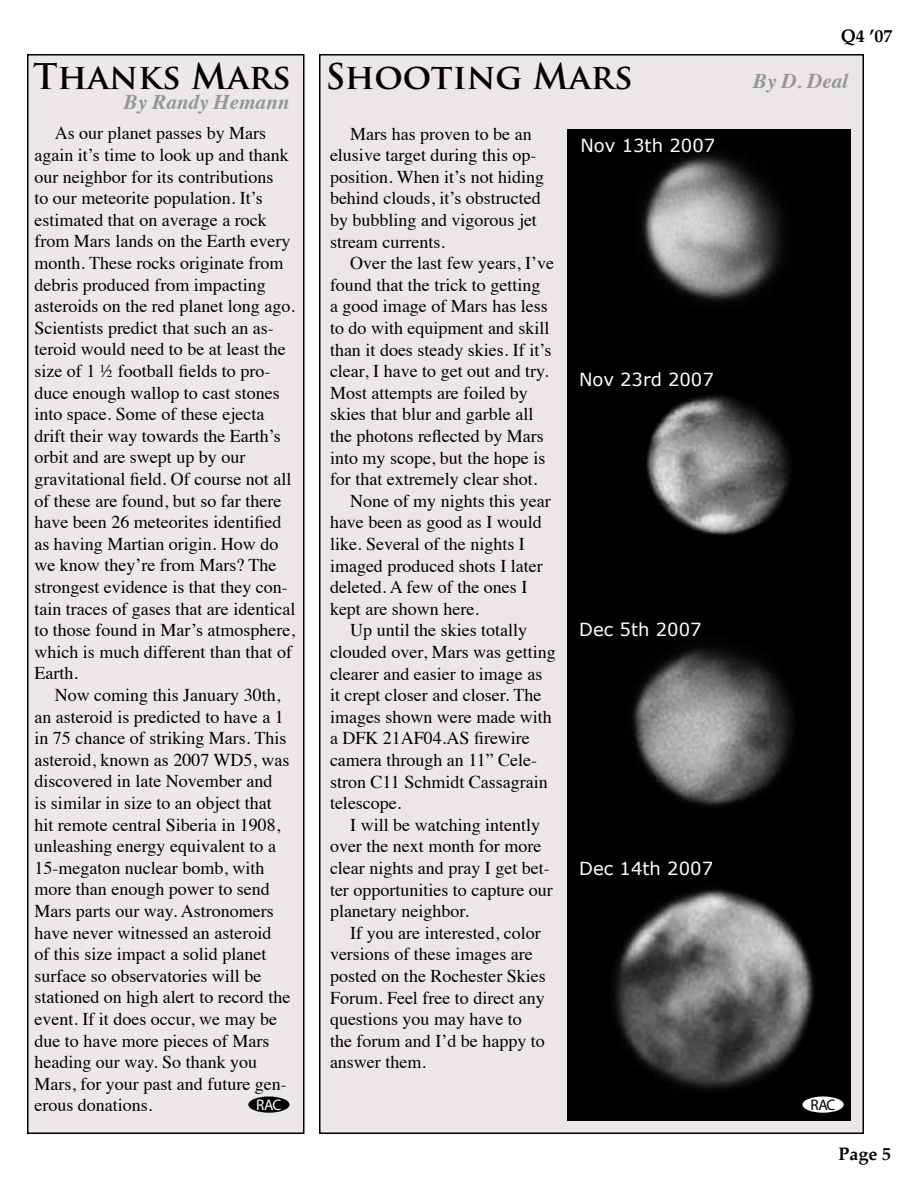
<style>
.page{position:relative;width:918px;height:1188px;background:#fff}
.page>*{position:absolute;margin:0;border:0;box-sizing:border-box;transform-origin:0 0}
.t1{font:700 34.5px "Trajan Pro";color:#000}
.t2{font:italic 700 21px "Times";color:#939598}
.t3{font:18px/21.6px "Times";color:#000}
.t4{font:18px "Verdana";color:#fff}
.t5{font:700 18px "Palatino";color:#000}
.t6{font:15.3px "Myriad";color:#fff}
.t7{font:15.3px "Myriad";color:#000}
</style>
<div class="page">
<div style="left:320px;top:55px;width:543px;height:1078px;background:#ebe6e7"></div>
<div style="left:28px;top:55px;width:276px;height:1078px;background:#ece7e9"></div>
<div style="left:27px;top:54px;width:277px;height:1080px;border:2px solid #000"></div>
<div style="left:248px;top:1097px;width:41px;height:16px;background:#000;border-radius:50%"></div>
<img style="left:567px;top:130px;width:283px;height:990px">
<div style="left:802px;top:1097px;width:42px;height:16px;background:#fff;border-radius:50%"></div>
<h1 class="t1" style="left:33px;top:55px;width:259px">Thanks Mars</h1>
<p class="t2" style="left:124px;top:82px;width:167px">By Randy Hemann</p>
<p class="t3" style="left:34px;top:121px;width:262px;text-indent:20px">As our planet passes by Mars again it’s time to look up and thank our neighbor for its contributions<br>to our meteorite population. It’s estimated that on average a rock from Mars lands on the Earth every month. These rocks originate from debris produced from impacting asteroids on the red planet long ago.<br>Scientists predict that such an as&shy;teroid would need to be at least the size of 1 ½ football fields to pro&shy;duce enough wallop to cast stones into space. Some of these ejecta drift their way towards the Earth’s orbit and are swept up by our gravitational field. Of course not all of these are found, but so far there have been 26 meteorites identified as having Martian origin. How do we know they’re from Mars? The strongest evidence is that they con&shy;tain traces of gases that are identical to those found in Mar’s atmosphere, which is much different than that of<br>Earth.</p>
<p class="t3" style="left:34px;top:683px;width:257px;text-indent:20px">Now coming this January 30th, an asteroid is predicted to have a 1 in 75 chance of striking Mars. This asteroid, known as 2007 WD5, was discovered in late November and<br>is similar in size to an object that hit remote central Siberia in 1908, unleashing energy equivalent to a<br>15-megaton nuclear bomb, with more than enough power to send<br>Mars parts our way. Astronomers have never witnessed an asteroid of this size impact a solid planet surface so observatories will be stationed on high alert to record the event. If it does occur, we may be due to have more pieces of Mars heading our way. So thank you<br>Mars, for your past and future gen&shy;erous donations.</p>
<p class="t6" style="left:256px;top:1097px;width:26px">RAC</p>
<p class="t5" style="left:841px;top:20px;width:53px">Q4 ’07</p>
<h1 class="t1" style="left:326px;top:55px;width:309px">Shooting Mars</h1>
<p class="t2" style="left:753px;top:61px;width:97px">By D. Deal</p>
<p class="t3" style="left:330px;top:121px;width:216px;text-indent:20px">Mars has proven to be an elusive target during this op&shy;position. When it’s not hiding behind clouds, it’s obstructed by bubbling and vigorous jet stream currents.</p>
<p class="t3" style="left:350px;top:251px;width:205px">Over the last few years, I’ve</p>
<p class="t3" style="left:330px;top:272px;width:212px">found that the trick to getting</p>
<p class="t3" style="left:330px;top:294px;width:219px">a good image of Mars has less</p>
<p class="t3" style="left:330px;top:316px;width:221px">to do with equipment and skill</p>
<p class="t3" style="left:330px;top:337px;width:223px">than it does steady skies. If it’s</p>
<p class="t3" style="left:330px;top:359px;width:220px">clear, I have to get out and try.</p>
<p class="t3" style="left:330px;top:380px;width:199px">Most attempts are foiled by</p>
<p class="t3" style="left:330px;top:402px;width:205px">skies that blur and garble all</p>
<p class="t3" style="left:330px;top:424px;width:215px">the photons reflected by Mars</p>
<p class="t3" style="left:330px;top:445px;width:217px">into my scope, but the hope is</p>
<p class="t3" style="left:330px;top:467px;width:209px">for that extremely clear shot.</p>
<p class="t3" style="left:350px;top:488px;width:202px">None of my nights this year</p>
<p class="t3" style="left:330px;top:510px;width:213px">have been as good as I would</p>
<p class="t3" style="left:330px;top:532px;width:196px">like. Several of the nights I</p>
<p class="t3" style="left:330px;top:553px;width:214px">imaged produced shots I later</p>
<p class="t3" style="left:330px;top:575px;width:199px">deleted. A few of the ones I</p>
<p class="t3" style="left:330px;top:596px;width:150px">kept are shown here.</p>
<p class="t3" style="left:350px;top:618px;width:179px">Up until the skies totally</p>
<p class="t3" style="left:330px;top:640px;width:227px">clouded over, Mars was getting</p>
<p class="t3" style="left:330px;top:661px;width:214px">clearer and easier to image as</p>
<p class="t3" style="left:330px;top:683px;width:213px">it crept closer and closer. The</p>
<p class="t3" style="left:330px;top:704px;width:223px">images shown were made with</p>
<p class="t3" style="left:330px;top:726px;width:201px">a DFK 21AF04.AS firewire</p>
<p class="t3" style="left:330px;top:748px;width:209px">camera through an 11” Cele-</p>
<p class="t3" style="left:330px;top:769px;width:219px">stron C11 Schmidt Cassagrain</p>
<p class="t3" style="left:330px;top:791px;width:73px">telescope.</p>
<p class="t3" style="left:350px;top:812px;width:191px">I will be watching intently</p>
<p class="t3" style="left:330px;top:834px;width:213px">over the next month for more</p>
<p class="t3" style="left:330px;top:856px;width:221px">clear nights and pray I get bet-</p>
<p class="t3" style="left:330px;top:877px;width:224px">ter opportunities to capture our</p>
<p class="t3" style="left:330px;top:899px;width:140px">planetary neighbor.</p>
<p class="t3" style="left:350px;top:920px;width:192px">If you are interested, color</p>
<p class="t3" style="left:330px;top:942px;width:204px">versions of these images are</p>
<p class="t3" style="left:330px;top:964px;width:217px">posted on the Rochester Skies</p>
<p class="t3" style="left:330px;top:985px;width:216px">Forum. Feel free to direct any</p>
<p class="t3" style="left:330px;top:1007px;width:193px">questions you may have to</p>
<p class="t3" style="left:330px;top:1028px;width:216px">the forum and I’d be happy to</p>
<p class="t3" style="left:330px;top:1050px;width:97px">answer them.</p>
<p class="t4" style="left:580px;top:134px;width:136px">Nov 13th 2007</p>
<p class="t4" style="left:579px;top:368px;width:136px">Nov 23rd 2007</p>
<p class="t4" style="left:579px;top:618px;width:124px">Dec 5th 2007</p>
<p class="t4" style="left:579px;top:857px;width:135px">Dec 14th 2007</p>
<p class="t7" style="left:810px;top:1097px;width:26px">RAC</p>
<p class="t5" style="left:838px;top:1138px;width:54px">Page 5</p>
</div>
